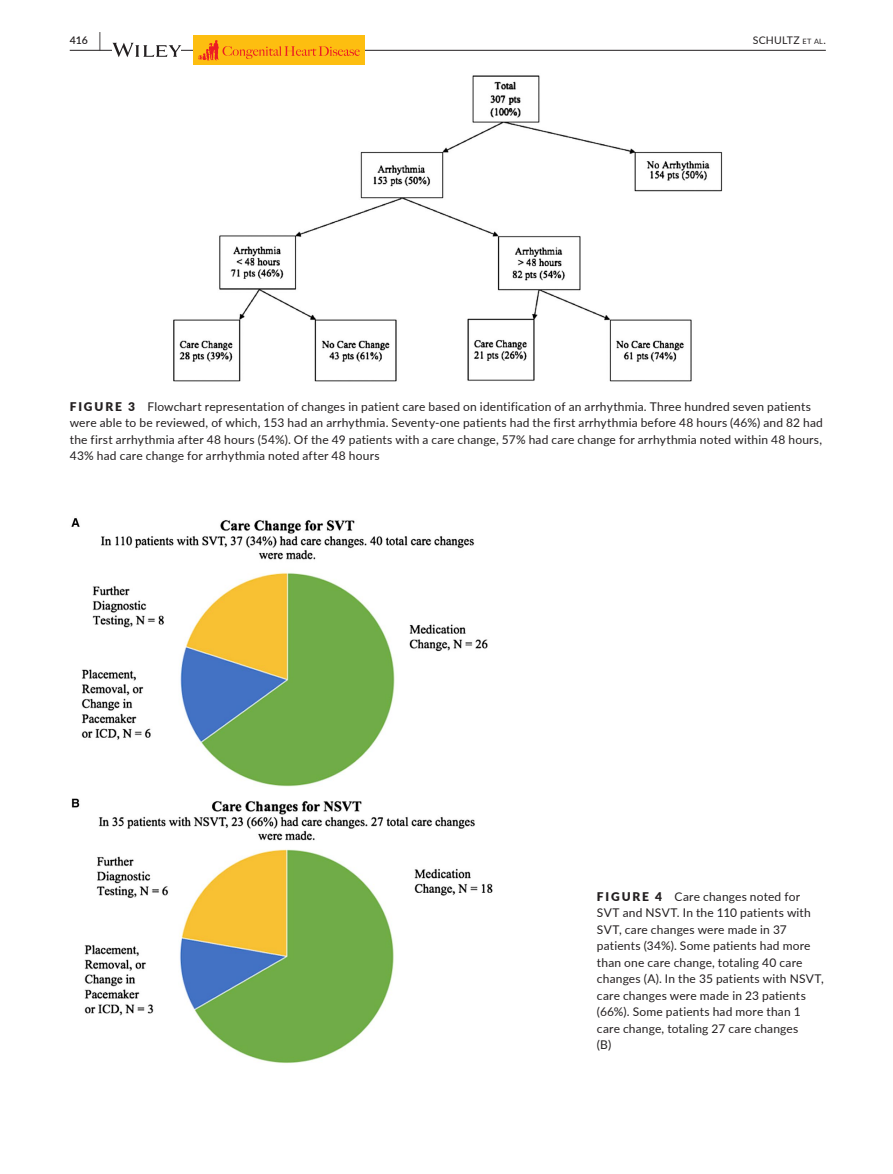
<style>
.page{position:relative;width:893px;height:1174px;background:#fff}
.page>*{position:absolute;margin:0;border:0;box-sizing:border-box;transform-origin:0 0}
.t1{font:12px/16.5px "Lato";letter-spacing:.015em;color:#231f20}
.t2{font:10.5px "Lato";letter-spacing:.02em;color:#231f20}
.t3{font:600 10.5px "Lato";color:#231f20}
.s1{font-size:19.5px}
.s2{font-size:7.35px}
.s3{font-weight:900}
</style>
<div class="page">
<hr style="left:70px;top:50px;width:756px;height:1px;background:#231f20">
<svg style="left:112px;top:43px;width:69px;height:14px"></svg>
<div style="left:193px;top:35px;width:172px;height:30px;background:#fdbe10"></div>
<svg style="left:223px;top:46px;width:137px;height:13px"></svg>
<img style="left:198px;top:40px;width:21px;height:21px">
<img style="left:173px;top:75px;width:550px;height:307px">
<img style="left:71px;top:518px;width:422px;height:545px">
<p class="t3" style="left:70px;top:33px;width:33px">416 <span class="s1">|</span></p>
<p class="t2" style="left:753px;top:33px;width:74px">SCHULTZ <span class="s2">et al</span>.</p>
<p class="t1" style="left:70px;top:398px;width:755px"><span class="s3">FIGURE 3</span> Flowchart representation of changes in patient care based on identification of an arrhythmia. Three hundred seven patients were able to be reviewed, of which, 153 had an arrhythmia. Seventy‐one patients had the first arrhythmia before 48 hours (46%) and 82 had the first arrhythmia after 48 hours (54%). Of the 49 patients with a care change, 57% had care change for arrhythmia noted within 48 hours, 43% had care change for arrhythmia noted after 48 hours</p>
<p class="t1" style="left:597px;top:887px;width:228px"><span class="s3">FIGURE 4</span> Care changes noted for SVT and NSVT. In the 110 patients with SVT, care changes were made in 37 patients (34%). Some patients had more than one care change, totaling 40 care changes (A). In the 35 patients with NSVT, care changes were made in 23 patients (66%). Some patients had more than 1 care change, totaling 27 care changes</p>
</div>
